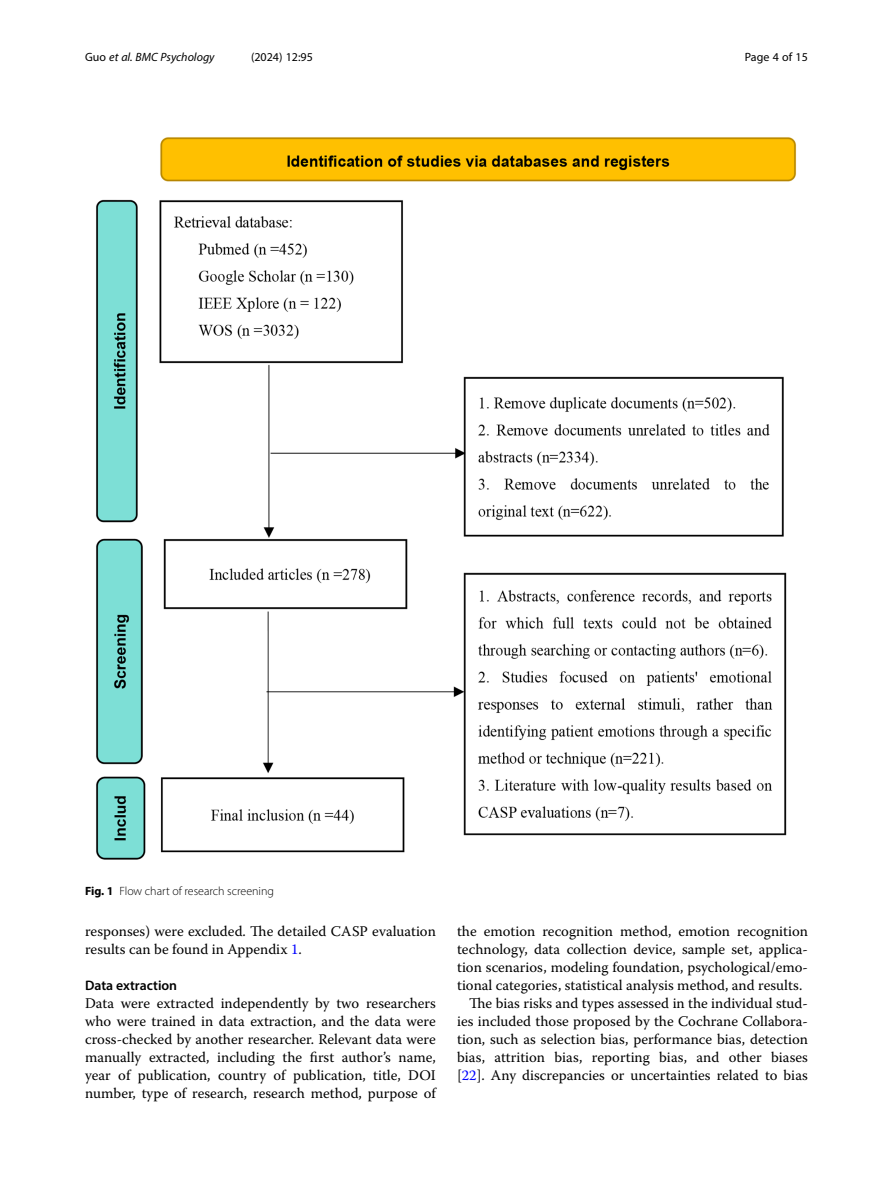
<style>
.page{position:relative;width:893px;height:1191px;background:#fff}
.page>*{position:absolute;margin:0;border:0;box-sizing:border-box;transform-origin:0 0}
.Body_Text{font:14.7px/18px "Warnock Pro";color:#000;text-align:justify}
.Body_Text_Indent{font:14.7px/18px "Warnock Pro";color:#000;text-align:justify}
.Head_2{font:600 13.8px "Myriad Pro";color:#000}
.Figure_Caption{font:300 12px "Myriad Pro";color:#000}
.t1{font:italic 12px "Myriad Pro";color:#000}
.t2{font:12px "Myriad Pro";color:#000}
.s1{font-style:normal}
.s2{font-weight:700}
.s3{color:#00f}
</style>
<div class="page">
<img style="left:96px;top:137px;width:701px;height:723px">
<p class="t1" style="left:85px;top:50px;width:131px"><span class="s1">Guo</span> et al. BMC Psychology</p>
<p class="t2" style="left:251px;top:50px;width:63px">(2024) 12:95</p>
<p class="t2" style="left:745px;top:50px;width:65px">Page 4 of 15</p>
<p class="Figure_Caption" style="left:85px;top:883px;width:191px"><span class="s2">Fig. 1</span> Flow chart of research screening</p>
<p class="Body_Text" style="left:85px;top:922px;width:352px">responses) were excluded. The detailed CASP evaluation results can be found in Appendix <span class="s3">1</span>.</p>
<p class="Head_2" style="left:85px;top:977px;width:94px">Data extraction</p>
<p class="Body_Text" style="left:85px;top:994px;width:352px">Data were extracted independently by two researchers who were trained in data extraction, and the data were cross-checked by another researcher. Relevant data were manually extracted, including the first author’s name, year of publication, country of publication, title, DOI number, type of research, research method, purpose of</p>
<p class="Body_Text" style="left:457px;top:922px;width:352px">the emotion recognition method, emotion recognition technology, data collection device, sample set, applica&shy;tion scenarios, modeling foundation, psychological/emo&shy;tional categories, statistical analysis method, and results.</p>
<p class="Body_Text_Indent" style="left:457px;top:994px;width:352px;text-indent:12px">The bias risks and types assessed in the individual stud&shy;ies included those proposed by the Cochrane Collabora&shy;tion, such as selection bias, performance bias, detection bias, attrition bias, reporting bias, and other biases [<span class="s3">22</span>]. Any discrepancies or uncertainties related to bias</p>
</div>
